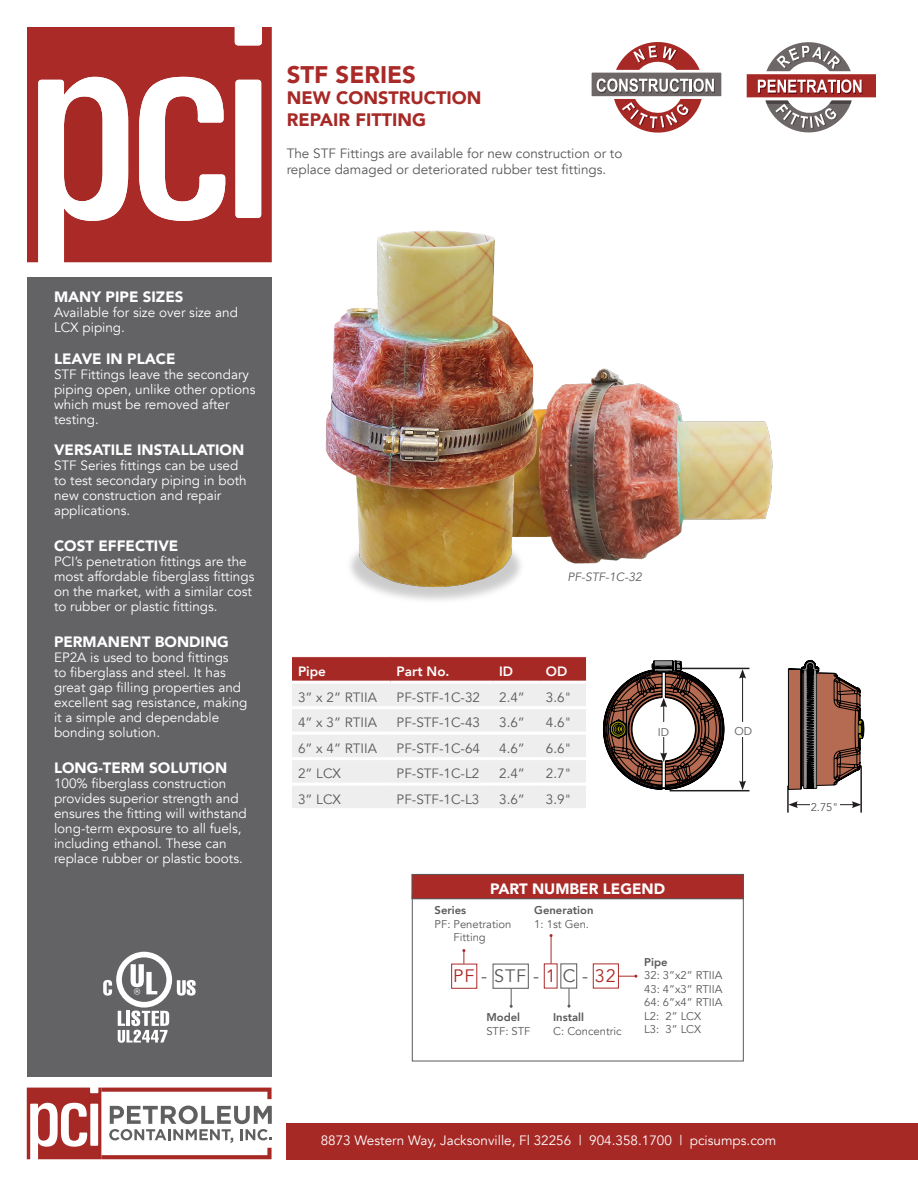
<style>
.page{position:relative;width:918px;height:1188px;background:#fff}
.page>*{position:absolute;margin:0;border:0;box-sizing:border-box;transform-origin:0 0}
.t1{font:900 24px "Avenir";color:#aa2a28}
.t2{font:900 18px/21.6px "Avenir";color:#a72926}
.t3{font:18px "Avenir";letter-spacing:.05em;color:#aa2a28}
.t4{font:900 15px "Avenir";color:#fff}
.t5{font:13.5px/15px "Avenir";color:#fff}
.t6{font:13.5px/16.2px "Avenir";color:#57585a}
.t7{font:800 13.5px "Avenir";color:#fff}
.t8{font:italic 12px "Avenir";color:#585a5c}
.Dims{font:11.25px/13.5px "Avenir";color:#57585a;text-align:center}
.t9{font:800 11.25px "Avenir";color:#57585a}
.s1{color:#57585a}
.s2{color:#585a5c}
</style>
<div class="page">
<div style="left:287px;top:1123px;width:631px;height:36px;background:#a72926"></div>
<div style="left:27px;top:27px;width:245px;height:235px;background:#aa2a28"></div>
<svg style="left:38px;top:77px;width:90px;height:185px"></svg>
<svg style="left:139px;top:77px;width:87px;height:144px"></svg>
<div style="left:235px;top:80px;width:26px;height:138px;background:#fff;border-radius:3px"></div>
<svg style="left:235px;top:27px;width:27px;height:18px"></svg>
<div style="left:27px;top:277px;width:245px;height:799px;background:#636366"></div>
<svg style="left:27px;top:1088px;width:245px;height:71px"></svg>
<svg style="left:103px;top:952px;width:93px;height:91px"></svg>
<svg style="left:746px;top:42px;width:130px;height:91px"></svg>
<div style="left:590px;top:71px;width:133px;height:26px;background:#6e6767"></div>
<div style="left:589px;top:70px;width:135px;height:29px;border:3px solid #fff"></div>
<svg style="left:597px;top:42px;width:118px;height:91px"></svg>
<svg style="left:292px;top:657px;width:294px;height:151px;background:#e1cccc"></svg>
<hr style="left:292px;top:706px;width:99px;height:3px;background:#fff">
<hr style="left:391px;top:706px;width:102px;height:3px;background:#fff">
<hr style="left:493px;top:706px;width:47px;height:3px;background:#fff">
<hr style="left:540px;top:706px;width:46px;height:3px;background:#fff">
<hr style="left:292px;top:732px;width:99px;height:3px;background:#fff">
<hr style="left:391px;top:732px;width:102px;height:3px;background:#fff">
<hr style="left:493px;top:732px;width:47px;height:3px;background:#fff">
<hr style="left:540px;top:732px;width:46px;height:3px;background:#fff">
<hr style="left:292px;top:757px;width:99px;height:3px;background:#fff">
<hr style="left:391px;top:757px;width:102px;height:3px;background:#fff">
<hr style="left:493px;top:757px;width:47px;height:3px;background:#fff">
<hr style="left:540px;top:757px;width:46px;height:3px;background:#fff">
<hr style="left:292px;top:783px;width:99px;height:3px;background:#fff">
<hr style="left:391px;top:783px;width:102px;height:3px;background:#fff">
<hr style="left:493px;top:783px;width:47px;height:3px;background:#fff">
<hr style="left:540px;top:783px;width:46px;height:3px;background:#fff">
<hr style="left:292px;top:681px;width:99px;height:3px;background:#fff">
<hr style="left:391px;top:681px;width:102px;height:3px;background:#fff">
<hr style="left:493px;top:681px;width:47px;height:3px;background:#fff">
<hr style="left:540px;top:681px;width:46px;height:3px;background:#fff">
<div style="left:451px;top:964px;width:26px;height:25px;border:1px solid #aa2a28"></div>
<div style="left:544px;top:964px;width:13px;height:24px;border:1px solid #aa2a28"></div>
<div style="left:560px;top:964px;width:17px;height:24px;border:1px solid #57585a"></div>
<div style="left:493px;top:964px;width:36px;height:25px;border:1px solid #585a5c"></div>
<div style="left:593px;top:964px;width:26px;height:24px;border:1px solid #aa2a28"></div>
<svg style="left:462px;top:949px;width:3px;height:15px"></svg>
<svg style="left:550px;top:934px;width:3px;height:30px"></svg>
<svg style="left:510px;top:989px;width:3px;height:19px"></svg>
<svg style="left:567px;top:988px;width:3px;height:20px"></svg>
<svg style="left:618px;top:975px;width:19px;height:3px"></svg>
<div style="left:412px;top:895px;width:332px;height:166px;border:1px solid #585a5c"></div>
<div style="left:412px;top:874px;width:331px;height:25px;background:#aa2a28"></div>
<div style="left:412px;top:874px;width:332px;height:25px;border:1px solid #57585a"></div>
<hr style="left:742px;top:676px;width:1px;height:107px;background:#231f20">
<svg style="left:739px;top:669px;width:7px;height:10px"></svg>
<svg style="left:739px;top:781px;width:7px;height:9px"></svg>
<div style="left:733px;top:722px;width:20px;height:15px;background:#fff"></div>
<hr style="left:670px;top:668px;width:79px;height:1px;background:#231f20">
<hr style="left:670px;top:790px;width:79px;height:1px;background:#231f20">
<svg style="left:603px;top:660px;width:121px;height:130px"></svg>
<hr style="left:795px;top:804px;width:59px;height:1px;background:#231f20">
<svg style="left:852px;top:801px;width:8px;height:7px"></svg>
<svg style="left:789px;top:801px;width:9px;height:7px"></svg>
<div style="left:810px;top:798px;width:29px;height:15px;background:#fff"></div>
<hr style="left:787px;top:786px;width:2px;height:27px;background:#231f20">
<hr style="left:860px;top:766px;width:2px;height:47px;background:#231f20">
<svg style="left:788px;top:660px;width:77px;height:130px"></svg>
<img style="left:546px;top:368px;width:227px;height:196px">
<img style="left:325px;top:230px;width:221px;height:371px">
<p class="t1" style="left:287px;top:54px;width:131px">STF SERIES</p>
<p class="t2" style="left:287px;top:87px;width:196px">NEW CONSTRUCTION<br>REPAIR FITTING</p>
<p class="t6" style="left:287px;top:145px;width:337px">The STF Fittings are available for new construction or to replace damaged or deteriorated rubber test fittings.</p>
<p class="t4" style="left:54px;top:284px;width:131px">MANY PIPE SIZES</p>
<p class="t5" style="left:54px;top:305px;width:186px">Available for size over size and<br>LCX piping.</p>
<p class="t4" style="left:54px;top:345px;width:123px">LEAVE IN PLACE</p>
<p class="t5" style="left:54px;top:367px;width:203px">STF Fittings leave the secondary piping open, unlike other options which must be removed after testing.</p>
<p class="t4" style="left:54px;top:437px;width:192px">VERSATILE INSTALLATION</p>
<p class="t5" style="left:54px;top:458px;width:194px">STF Series fittings can be used to test secondary piping in both new construction and repair applications.</p>
<p class="t4" style="left:54px;top:533px;width:126px">COST EFFECTIVE</p>
<p class="t5" style="left:54px;top:554px;width:202px">PCI’s penetration fittings are the most affordable fiberglass fittings on the market, with a similar cost to rubber or plastic fittings.</p>
<p class="t4" style="left:54px;top:629px;width:176px">PERMANENT BONDING</p>
<p class="t5" style="left:54px;top:650px;width:195px">EP2A is used to bond fittings<br>to fiberglass and steel. It has great gap filling properties and excellent sag resistance, making it a simple and dependable bonding solution.</p>
<p class="t4" style="left:54px;top:755px;width:175px">LONG-TERM SOLUTION</p>
<p class="t5" style="left:54px;top:776px;width:194px">100% fiberglass construction provides superior strength and ensures the fitting will withstand long-term exposure to all fuels, including ethanol. These can replace rubber or plastic boots.</p>
<p class="t8" style="left:567px;top:570px;width:76px">PF-STF-1C-32</p>
<p class="t7" style="left:298px;top:661px;width:30px">Pipe</p>
<p class="t7" style="left:397px;top:661px;width:54px">Part No.</p>
<p class="t7" style="left:499px;top:661px;width:15px">ID</p>
<p class="t7" style="left:546px;top:661px;width:23px">OD</p>
<p class="t6" style="left:298px;top:689px;width:81px">3” x 2” RTIIA</p>
<p class="t6" style="left:397px;top:689px;width:85px">PF-STF-1C-32</p>
<p class="t6" style="left:499px;top:689px;width:27px">2.4”</p>
<p class="t6" style="left:546px;top:689px;width:27px">3.6"</p>
<p class="t6" style="left:298px;top:715px;width:81px">4” x 3” RTIIA</p>
<p class="t6" style="left:397px;top:715px;width:85px">PF-STF-1C-43</p>
<p class="t6" style="left:499px;top:715px;width:27px">3.6”</p>
<p class="t6" style="left:546px;top:715px;width:27px">4.6"</p>
<p class="t6" style="left:298px;top:740px;width:81px">6” x 4” RTIIA</p>
<p class="t6" style="left:397px;top:740px;width:85px">PF-STF-1C-64</p>
<p class="t6" style="left:499px;top:740px;width:27px">4.6”</p>
<p class="t6" style="left:546px;top:740px;width:27px">6.6"</p>
<p class="t6" style="left:298px;top:766px;width:45px">2” LCX</p>
<p class="t6" style="left:397px;top:766px;width:84px">PF-STF-1C-L2</p>
<p class="t6" style="left:499px;top:766px;width:27px">2.4”</p>
<p class="t6" style="left:546px;top:766px;width:27px">2.7"</p>
<p class="t6" style="left:298px;top:791px;width:45px">3” LCX</p>
<p class="t6" style="left:397px;top:791px;width:84px">PF-STF-1C-L3</p>
<p class="t6" style="left:499px;top:791px;width:27px">3.6”</p>
<p class="t6" style="left:546px;top:791px;width:27px">3.9"</p>
<p class="Dims" style="left:658px;top:725px;width:13px">ID</p>
<p class="Dims" style="left:734px;top:725px;width:19px">OD</p>
<p class="t4" style="left:490px;top:876px;width:177px">PART NUMBER LEGEND</p>
<p class="t9" style="left:435px;top:902px;width:33px">Series</p>
<p class="Dims" style="left:435px;top:917px;width:78px">PF: Penetration<br>Fitting</p>
<p class="t9" style="left:534px;top:902px;width:61px">Generation</p>
<p class="Dims" style="left:534px;top:917px;width:56px">1: 1st Gen.</p>
<p class="t3" style="left:453px;top:965px;width:164px">PF <span class="s1">-</span> <span class="s2">STF -</span> 1 <span class="s1">C -</span> 32</p>
<p class="t9" style="left:486px;top:1009px;width:35px">Model</p>
<p class="Dims" style="left:486px;top:1024px;width:46px">STF: STF</p>
<p class="t9" style="left:553px;top:1008px;width:32px">Install</p>
<p class="Dims" style="left:553px;top:1024px;width:70px">C: Concentric</p>
<p class="t9" style="left:644px;top:953px;width:25px">Pipe</p>
<p class="Dims" style="left:644px;top:969px;width:80px">32: 3”x2” RTIIA</p>
<p class="Dims" style="left:644px;top:982px;width:80px">43: 4”x3” RTIIA</p>
<p class="Dims" style="left:644px;top:996px;width:80px">64: 6”x4” RTIIA</p>
<p class="Dims" style="left:644px;top:1009px;width:59px">L2: 2” LCX</p>
<p class="Dims" style="left:644px;top:1023px;width:59px">L3: 3” LCX</p>
<p class="Dims" style="left:811px;top:801px;width:29px">2.75"</p>
<p class="t5" style="left:321px;top:1133px;width:457px">8873 Western Way, Jacksonville, Fl 32256 | 904.358.1700 | pcisumps.com</p>
</div>
